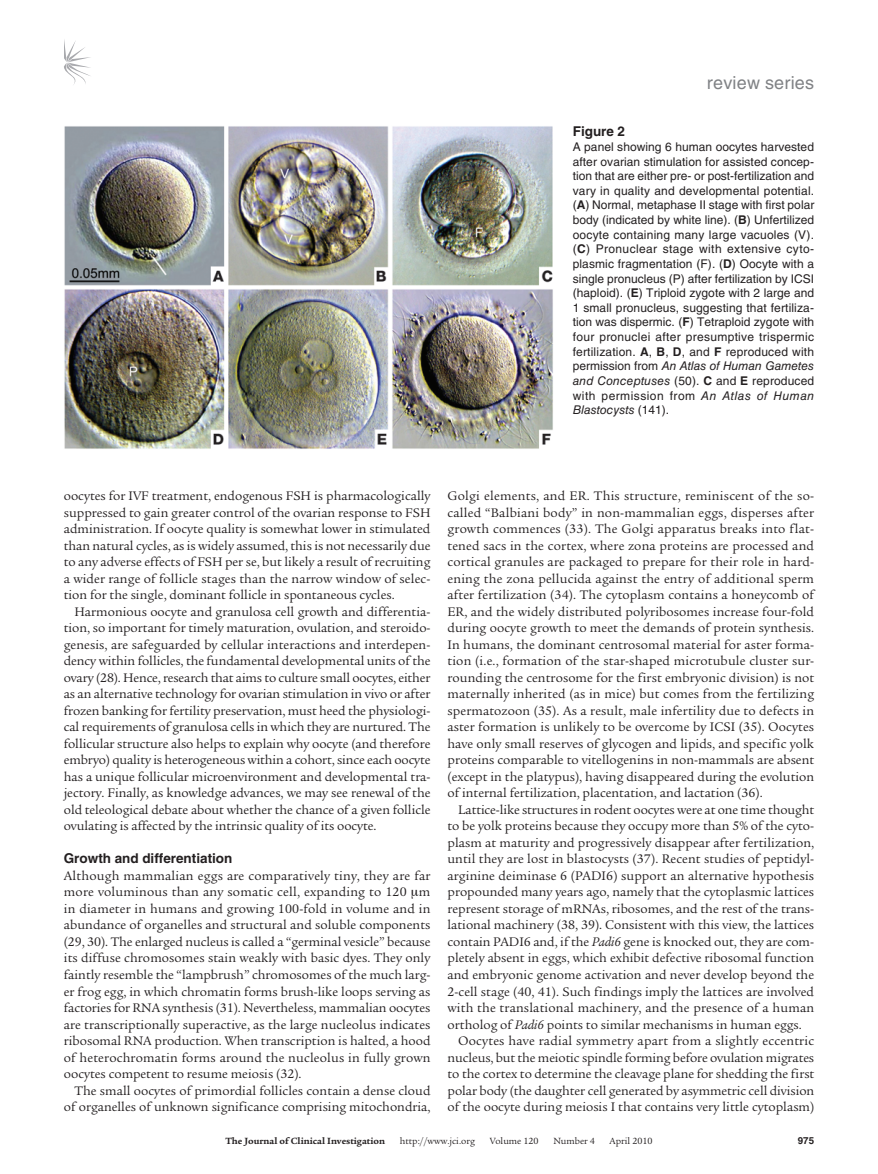
<style>
.page{position:relative;width:878px;height:1174px;background:#fff}
.page>*{position:absolute;margin:0;border:0;box-sizing:border-box;transform-origin:0 0}
.t1{font:18px "Helvetica LT Std";letter-spacing:.01em;color:#808285}
.t2{font:13.5px/16.5px "Legacy Serif Std";color:#231f20;text-align:justify}
.t3{font:700 13.5px "Helvetica LT Std";color:#231f20}
.t4{font:12px/14.5px "Helvetica LT Std";letter-spacing:.015em;color:#231f20;text-align:justify}
.t5{font:9.75px "Legacy Serif Std";color:#231f20}
.t6{font:700 9.75px "Legacy Serif Std";color:#231f20}
.t7{font:700 9.75px "Helvetica LT Std";color:#231f20}
.s1{font-weight:700}
.s2{font-style:italic}
</style>
<div class="page">
<svg style="left:64px;top:39px;width:27px;height:46px"></svg>
<img style="left:64px;top:126px;width:489px;height:323px">
<h1 class="t1" style="left:707px;top:72px;width:109px">review series</h1>
<p class="t3" style="left:572px;top:123px;width:54px">Figure 2</p>
<p class="t4" style="left:572px;top:139px;width:243px">A panel showing 6 human oocytes harvested after ovarian stimulation for assisted concep&shy;tion that are either pre- or post-fertilization and vary in quality and developmental potential. (<span class="s1">A</span>) Normal, metaphase II stage with first polar body (indicated by white line). (<span class="s1">B</span>) Unfertilized oocyte containing many large vacuoles (V). (<span class="s1">C</span>) Pronuclear stage with extensive cyto&shy;plasmic fragmentation (F). (<span class="s1">D</span>) Oocyte with a single pronucleus (P) after fertilization by ICSI (haploid). (<span class="s1">E</span>) Triploid zygote with 2 large and 1 small pronucleus, suggesting that fertiliza&shy;tion was dispermic. (<span class="s1">F</span>) Tetraploid zygote with four pronuclei after presumptive trispermic fertilization. <span class="s1">A</span>, <span class="s1">B</span>, <span class="s1">D</span>, and <span class="s1">F</span> reproduced with permission from <span class="s2">An Atlas of Human Gametes and Conceptuses</span> (50). <span class="s1">C</span> and <span class="s1">E</span> reproduced with permission from <span class="s2">An Atlas of Human Blastocysts</span> (141).</p>
<p class="t2" style="left:64px;top:488px;width:368px">oocytes for IVF treatment, endogenous FSH is pharmacologically suppressed to gain greater control of the ovarian response to FSH administration. If oocyte quality is somewhat lower in stimulated than natural cycles, as is widely assumed, this is not necessarily due to any adverse effects of FSH per se, but likely a result of recruiting a wider range of follicle stages than the narrow window of selec&shy;tion for the single, dominant follicle in spontaneous cycles.</p>
<p class="t2" style="left:64px;top:603px;width:368px;text-indent:11px">Harmonious oocyte and granulosa cell growth and differentia&shy;tion, so important for timely maturation, ovulation, and steroido&shy;genesis, are safeguarded by cellular interactions and interdepen&shy;dency within follicles, the fundamental developmental units of the ovary (28). Hence, research that aims to culture small oocytes, either as an alternative technology for ovarian stimulation in vivo or after frozen banking for fertility preservation, must heed the physiologi&shy;cal requirements of granulosa cells in which they are nurtured. The follicular structure also helps to explain why oocyte (and therefore embryo) quality is heterogeneous within a cohort, since each oocyte has a unique follicular microenvironment and developmental tra&shy;jectory. Finally, as knowledge advances, we may see renewal of the old teleological debate about whether the chance of a given follicle ovulating is affected by the intrinsic quality of its oocyte.</p>
<p class="t3" style="left:64px;top:850px;width:170px">Growth and differentiation</p>
<p class="t2" style="left:64px;top:867px;width:368px">Although mammalian eggs are comparatively tiny, they are far more voluminous than any somatic cell, expanding to 120 m in diameter in humans and growing 100-fold in volume and in abundance of organelles and structural and soluble components (29, 30). The enlarged nucleus is called a “germinal vesicle” because its diffuse chromosomes stain weakly with basic dyes. They only faintly resemble the “lampbrush” chromosomes of the much larg&shy;er frog egg, in which chromatin forms brush-like loops serving as factories for RNA synthesis (31). Nevertheless, mammalian oocytes are transcriptionally superactive, as the large nucleolus indicates ribosomal RNA production. When transcription is halted, a hood of heterochromatin forms around the nucleolus in fully grown oocytes competent to resume meiosis (32).</p>
<p class="t2" style="left:64px;top:1082px;width:368px;text-align:right">The small oocytes of primordial follicles contain a dense cloud of organelles of unknown significance comprising mitochondria,</p>
<p class="t2" style="left:447px;top:488px;width:368px">Golgi elements, and ER. This structure, reminiscent of the so&shy;called “Balbiani body” in non-mammalian eggs, disperses after growth commences (33). The Golgi apparatus breaks into flat&shy;tened sacs in the cortex, where zona proteins are processed and cortical granules are packaged to prepare for their role in hard&shy;ening the zona pellucida against the entry of additional sperm after fertilization (34). The cytoplasm contains a honeycomb of ER, and the widely distributed polyribosomes increase four-fold during oocyte growth to meet the demands of protein synthesis.<br>In humans, the dominant centrosomal material for aster forma&shy;tion (i.e., formation of the star-shaped microtubule cluster sur&shy;rounding the centrosome for the first embryonic division) is not maternally inherited (as in mice) but comes from the fertilizing spermatozoon (35). As a result, male infertility due to defects in aster formation is unlikely to be overcome by ICSI (35). Oocytes have only small reserves of glycogen and lipids, and specific yolk proteins comparable to vitellogenins in non-mammals are absent (except in the platypus), having disappeared during the evolution of internal fertilization, placentation, and lactation (36).</p>
<p class="t2" style="left:458px;top:801px;width:357px">Lattice-like structures in rodent oocytes were at one time thought</p>
<p class="t2" style="left:447px;top:818px;width:368px">to be yolk proteins because they occupy more than 5% of the cyto-</p>
<p class="t2" style="left:447px;top:834px;width:368px">plasm at maturity and progressively disappear after fertilization,</p>
<p class="t2" style="left:447px;top:851px;width:368px">until they are lost in blastocysts (37). Recent studies of peptidyl-</p>
<p class="t2" style="left:447px;top:867px;width:368px">arginine deiminase 6 (PADI6) support an alternative hypothesis</p>
<p class="t2" style="left:447px;top:884px;width:368px">propounded many years ago, namely that the cytoplasmic lattices</p>
<p class="t2" style="left:447px;top:900px;width:368px">represent storage of mRNAs, ribosomes, and the rest of the trans-</p>
<p class="t2" style="left:447px;top:917px;width:368px">lational machinery (38, 39). Consistent with this view, the lattices</p>
<p class="t2" style="left:447px;top:933px;width:368px">contain PADI6 and, if the <span class="s2">Padi6</span> gene is knocked out, they are com-</p>
<p class="t2" style="left:447px;top:950px;width:368px">pletely absent in eggs, which exhibit defective ribosomal function</p>
<p class="t2" style="left:447px;top:966px;width:368px">and embryonic genome activation and never develop beyond the</p>
<p class="t2" style="left:447px;top:983px;width:368px">2-cell stage (40, 41). Such findings imply the lattices are involved</p>
<p class="t2" style="left:447px;top:999px;width:368px">with the translational machinery, and the presence of a human</p>
<p class="t2" style="left:447px;top:1016px;width:356px">ortholog of <span class="s2">Padi6</span> points to similar mechanisms in human eggs.</p>
<p class="t2" style="left:458px;top:1032px;width:357px">Oocytes have radial symmetry apart from a slightly eccentric</p>
<p class="t2" style="left:447px;top:1049px;width:368px">nucleus, but the meiotic spindle forming before ovulation migrates</p>
<p class="t2" style="left:447px;top:1065px;width:368px">to the cortex to determine the cleavage plane for shedding the first</p>
<p class="t2" style="left:447px;top:1082px;width:368px">polar body (the daughter cell generated by asymmetric cell division</p>
<p class="t2" style="left:447px;top:1098px;width:368px">of the oocyte during meiosis I that contains very little cytoplasm)</p>
<p class="t6" style="left:225px;top:1135px;width:161px">The Journal of Clinical Investigation</p>
<p class="t5" style="left:400px;top:1135px;width:77px">http://www.jci.org</p>
<p class="t5" style="left:489px;top:1135px;width:50px">Volume 120</p>
<p class="t5" style="left:553px;top:1135px;width:43px">Number 4</p>
<p class="t5" style="left:609px;top:1135px;width:44px">April 2010</p>
<p class="t7" style="left:797px;top:1134px;width:18px">975</p>
</div>
